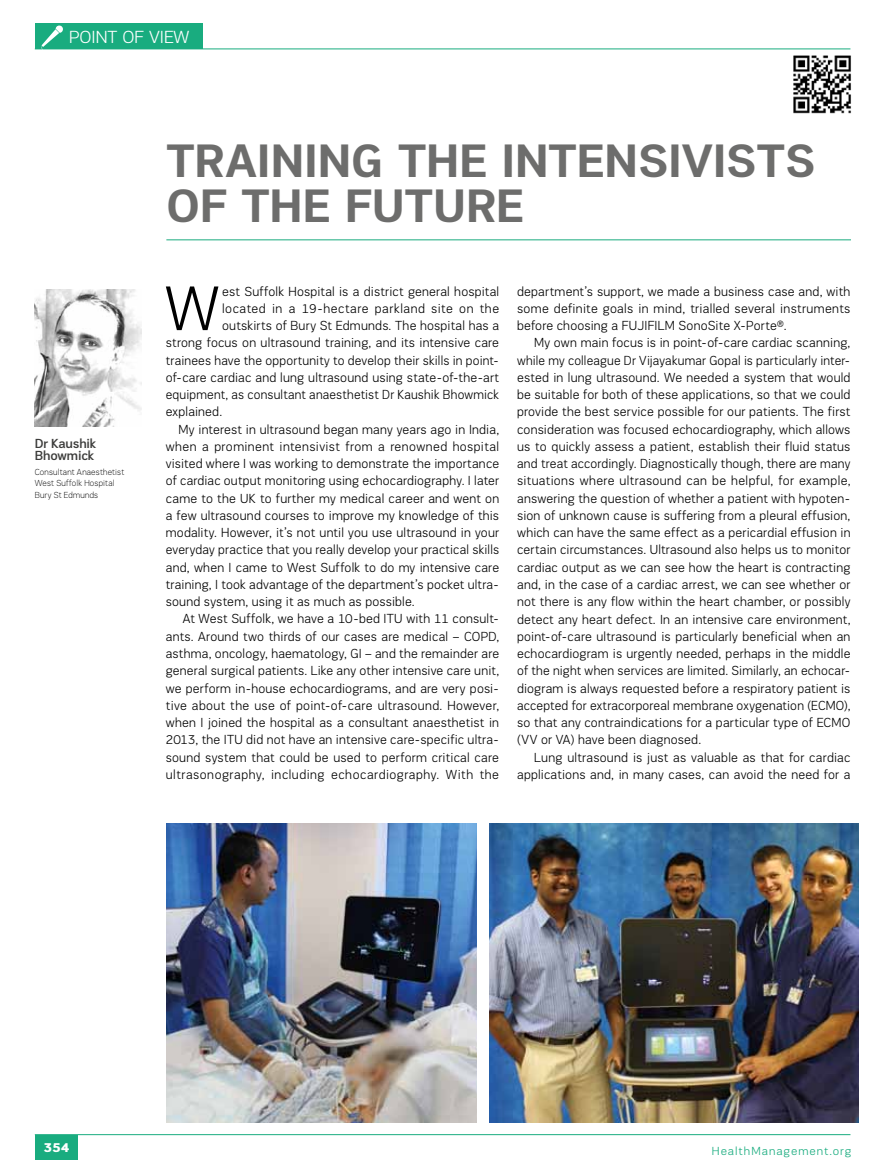
<style>
.page{position:relative;width:893px;height:1174px;background:#fff}
.page>*{position:absolute;margin:0;border:0;box-sizing:border-box;transform-origin:0 0}
.t1{font:300 64.65px "PRC Fidelity";color:#000;scale:.95 1}
.t2{font:700 48px "PRC Fidelity";color:#6d6d6c}
.t3{font:300 18px "PRC Fidelity";color:#fff}
.t4{font:300 13.5px/17.2px "PRC Fidelity";letter-spacing:.015em;color:#000;text-align:justify;scale:.95 1}
.t5{font:300 13.5px "PRC Fidelity";letter-spacing:.015em;color:#000;scale:.94 1}
.t6{font:300 13.5px "PRC Fidelity";letter-spacing:.015em;color:#000;scale:.93 1}
.t7{font:300 13.5px "PRC Fidelity";letter-spacing:.04em;color:#000;scale:.95 1}
.t8{font:300 13.5px "PRC Fidelity";letter-spacing:.035em;color:#000;scale:.95 1}
.t9{font:500 13.5px/12px "PRC Fidelity";letter-spacing:-.015em;color:#3c3c3b}
.t10{font:900 13.5px "PRC Fidelity";color:#fff}
.t11{font:300 12px "PRC Fidelity";letter-spacing:.08em;color:#19ac7f}
.t12{font:100 9px/11.2px "PRC Fidelity";letter-spacing:.025em;color:#000;scale:.95 1}
</style>
<div class="page">
<hr style="left:35px;top:49px;width:815px;height:1px;background:#19ac7f">
<div style="left:35px;top:23px;width:168px;height:26px;background:#19ac7f"></div>
<svg style="left:41px;top:25px;width:22px;height:25px"></svg>
<div style="left:35px;top:1135px;width:42px;height:24px;background:#19ac7f"></div>
<hr style="left:35px;top:1134px;width:815px;height:1px;background:#19ac7f">
<hr style="left:166px;top:239px;width:685px;height:1px;background:#19ac7f">
<img style="left:35px;top:290px;width:106px;height:136px">
<img style="left:489px;top:823px;width:369px;height:300px">
<img style="left:166px;top:823px;width:310px;height:300px">
<img style="left:793px;top:55px;width:58px;height:59px">
<h3 class="t3" style="left:69px;top:27px;width:11px">POINT</h3>
<h3 class="t3" style="left:122px;top:27px;width:68px">OF VIEW</h3>
<p class="t9" style="left:35px;top:437px;width:63px">Dr Kaushik<br>Bhowmick</p>
<p class="t12" style="left:35px;top:466px;width:96px">Consultant Anaesthetist<br>West Suffolk Hospital<br>Bury St Edmunds</p>
<h2 class="t2" style="left:166px;top:133px;width:56px">TRAINING</h2>
<h2 class="t2" style="left:398px;top:133px;width:30px">THE</h2>
<h2 class="t2" style="left:501px;top:133px;width:26px">INTENSI</h2>
<h2 class="t2" style="left:682px;top:133px;width:56px">VISTS</h2>
<h2 class="t2" style="left:166px;top:178px;width:106px">OF THE</h2>
<h2 class="t2" style="left:345px;top:178px;width:149px">FUTURE</h2>
<h1 class="t1" style="left:165px;top:274px;width:58px">W</h1>
<p class="t4" style="left:222px;top:282px;width:293px">est Suffolk Hospital is a district general hospital</p>
<p class="t7" style="left:222px;top:301px;width:293px">located in a 19-hectare parkland site on the</p>
<p class="t4" style="left:222px;top:317px;width:293px">outskirts of Bury St Edmunds. The hospital has a</p>
<p class="t4" style="left:166px;top:334px;width:352px">strong focus on ultrasound training, and its intensive care</p>
<p class="t6" style="left:166px;top:353px;width:360px">trainees have the opportunity to develop their skills in point-</p>
<p class="t4" style="left:166px;top:369px;width:352px">of-care cardiac and lung ultrasound using state-of-the-art</p>
<p class="t6" style="left:166px;top:387px;width:360px">equipment, as consultant anaesthetist Dr Kaushik Bhowmick</p>
<p class="t4" style="left:166px;top:403px;width:61px">explained.</p>
<p class="t4" style="left:179px;top:420px;width:339px">My interest in ultrasound began many years ago in I ndia,</p>
<p class="t8" style="left:166px;top:439px;width:352px">when a prominent intensivist from a renowned hospital</p>
<p class="t4" style="left:166px;top:455px;width:352px">visited where I was working to demonstrate the importance</p>
<p class="t5" style="left:166px;top:473px;width:356px">of cardiac output monitoring using echocardiography. I later</p>
<p class="t4" style="left:166px;top:489px;width:352px">came to the UK to further my medical career and went on</p>
<p class="t4" style="left:166px;top:507px;width:352px">a few ultrasound courses to improve my knowledge of this</p>
<p class="t4" style="left:166px;top:524px;width:352px">modality. However, it’s not until you use ultrasound in your</p>
<p class="t5" style="left:166px;top:542px;width:356px">everyday practice that you really develop your practical skills</p>
<p class="t4" style="left:166px;top:558px;width:352px">and, when I came to West Suffolk to do my intensive care</p>
<p class="t4" style="left:166px;top:576px;width:352px">training, I took advantage of the department’s pocket ultra-</p>
<p class="t4" style="left:166px;top:593px;width:264px">sound system, using it as much as possible.</p>
<p class="t4" style="left:183px;top:610px;width:334px">At West Suffolk, we have a 10-bed ITU with 11 consult-</p>
<p class="t4" style="left:166px;top:627px;width:352px">ants. Around two thirds of our cases are medical – COPD,</p>
<p class="t4" style="left:166px;top:645px;width:352px">asthma, oncology, haematology, GI – and the remainder are</p>
<p class="t4" style="left:166px;top:662px;width:352px">general surgical patients. Like any other intensive care unit,</p>
<p class="t4" style="left:166px;top:679px;width:352px">we perform in-house echocardiograms, and are very posi-</p>
<p class="t4" style="left:166px;top:696px;width:352px">tive about the use of point-of-care ultrasound. However,</p>
<p class="t4" style="left:166px;top:714px;width:352px">when I joined the hospital as a consultant anaesthetist in</p>
<p class="t4" style="left:166px;top:731px;width:352px">2013, the ITU did not have an intensive care-specific ultra-</p>
<p class="t4" style="left:166px;top:748px;width:352px">sound system that could be used to perform critical care</p>
<p class="t7" style="left:166px;top:767px;width:352px">ultrasonography, including echocardiography. With the</p>
<p class="t4" style="left:517px;top:282px;width:352px">department’s support, we made a business case and, with some definite goals in mind, trialled several instruments before choosing a FUJI FI LM SonoSite X-Porte®.</p>
<p class="t4" style="left:517px;top:334px;width:352px;text-indent:17px">My own main focus is in point-of-care cardiac scanning, while my colleague Dr Vijayakumar Gopal is particularly inter&shy;ested in lung ultrasound. We needed a system that would be suitable for both of these applications, so that we could provide the best service possible for our patients. The first consideration was focused echocardiography, which allows us to quickly assess a patient, establish their fluid status and treat accordingly. Diagnostically though, there are many situations where ultrasound can be helpful, for example, answering the question of whether a patient with hypoten&shy;sion of unknown cause is suffering from a pleural effusion, which can have the same effect as a pericardial effusion in certain circumstances. Ultrasound also helps us to monitor cardiac output as we can see how the heart is contracting and, in the case of a cardiac arrest, we can see whether or not there is any flow within the heart chamber, or possibly detect any heart defect. I n an intensive care environment, point-of-care ultrasound is particularly beneficial when an echocardiogram is urgently needed, perhaps in the middle of the night when services are limited. Similarly, an echocar&shy;diogram is always requested before a respiratory patient is accepted for extracorporeal membrane oxygenation (ECMO), so that any contraindications for a particular type of ECMO (VV or VA) have been diagnosed.</p>
<p class="t4" style="left:517px;top:748px;width:352px;text-align:right">Lung ultrasound is just as valuable as that for cardiac applications and, in many cases, can avoid the need for a</p>
<p class="t10" style="left:44px;top:1139px;width:27px">354</p>
<p class="t11" style="left:712px;top:1144px;width:141px">HealthManagement.org</p>
</div>
